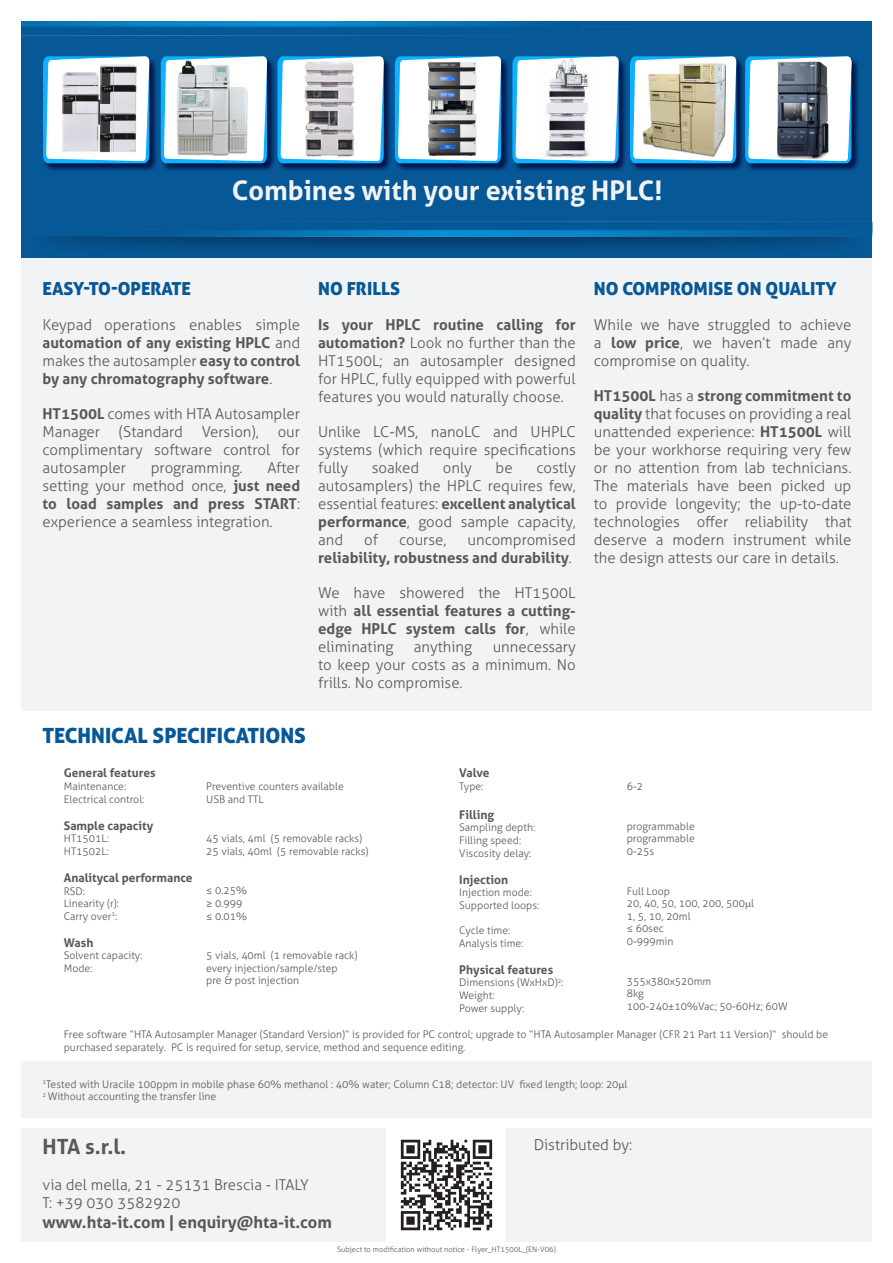
<style>
.page{position:relative;width:893px;height:1263px;background:#fff}
.page>*{position:absolute;margin:0;border:0;box-sizing:border-box;transform-origin:0 0}
.t1{font:700 27px "Aller";color:#f2f3f4}
.t2{font:21px "Aller Display";color:#075897}
.t3{font:700 21px "Aller";color:#57585a}
.t4{font:18px "Aller Display";color:#075897}
.t5{font:700 16.5px "Aller";color:#57585a}
.t6{font:300 15px/18px "Aller";color:#57585a;text-align:justify}
.t7{font:700 15px/18px "Aller";color:#57585a;text-align:justify}
.t8{font:700 12px "Aller";color:#57585a}
.t9{font:300 10.5px/12.6px "Aller";color:#57585a}
.t10{font:300 7.5px "Aller";color:#57585a}
.s1{font-weight:300}
.s2{font-weight:700}
</style>
<div class="page">
<div style="left:21px;top:21px;width:851px;height:689px;background:#f2f3f4"></div>
<div style="left:21px;top:1128px;width:851px;height:114px;background:#f2f3f4"></div>
<img style="left:387px;top:1128px;width:119px;height:114px">
<div style="left:21px;top:1062px;width:851px;height:56px;background:#f2f3f4"></div>
<div style="left:22px;top:21px;width:850px;height:237px;background:#075897"></div>
<svg style="left:45px;top:58px;width:112px;height:113px"></svg>
<svg style="left:43px;top:56px;width:106px;height:107px;background:#92d9fc"></svg>
<img style="left:54px;top:58px;width:88px;height:101px">
<svg style="left:160px;top:58px;width:115px;height:113px"></svg>
<svg style="left:161px;top:56px;width:106px;height:107px;background:#c3e9fd"></svg>
<img style="left:176px;top:61px;width:71px;height:94px">
<svg style="left:280px;top:59px;width:111px;height:112px"></svg>
<svg style="left:277px;top:56px;width:107px;height:107px;background:#d2eefc"></svg>
<img style="left:305px;top:62px;width:49px;height:94px">
<img style="left:36px;top:221px;width:827px;height:19px">
<img style="left:22px;top:21px;width:571px;height:15px">
<svg style="left:394px;top:58px;width:115px;height:113px"></svg>
<svg style="left:395px;top:56px;width:106px;height:107px;background:#ceedfd"></svg>
<img style="left:423px;top:61px;width:58px;height:98px">
<svg style="left:515px;top:59px;width:111px;height:112px"></svg>
<svg style="left:512px;top:56px;width:107px;height:107px;background:#d0edfc"></svg>
<img style="left:540px;top:57px;width:54px;height:104px">
<svg style="left:632px;top:58px;width:112px;height:113px"></svg>
<svg style="left:630px;top:56px;width:106px;height:107px;background:#b2e3fb"></svg>
<img style="left:643px;top:63px;width:82px;height:93px">
<svg style="left:747px;top:58px;width:112px;height:113px"></svg>
<svg style="left:745px;top:56px;width:106px;height:107px;background:#79cffa"></svg>
<img style="left:754px;top:61px;width:97px;height:98px">
<h1 class="t1" style="left:232px;top:174px;width:432px">Combines with your existing HPLC!</h1>
<p class="t4" style="left:43px;top:277px;width:150px">EASY-TO-OPERATE</p>
<p class="t7" style="left:43px;top:315px;width:259px"><span class="s1">Keypad operations enables simple </span>automation of any existing HPLC <span class="s1">and makes the autosampler</span> easy to control by any chromatography software<span class="s1">.</span></p>
<p class="t6" style="left:43px;top:404px;width:259px"><span class="s2">HT1500L</span> comes with HTA Autosampler Manager (Standard Version), our complimentary software control for autosampler</p>
<p class="t6" style="left:43px;top:458px;width:259px;text-indent:225px">After setting your method once, <span class="s2">just need to load samples and press START</span>: experience a seamless integration.</p>
<p class="t6" style="left:151px;top:458px;width:93px">programming.</p>
<p class="t4" style="left:318px;top:277px;width:84px">NO FRILLS</p>
<p class="t6" style="left:318px;top:315px;width:259px"><span class="s2">Is your HPLC routine calling for automation?</span> Look no further than the HT1500L; an autosampler designed for HPLC, fully equipped with powerful features you would naturally choose.</p>
<p class="t6" style="left:318px;top:422px;width:259px">Unlike LC-MS, nanoLC and UHPLC systems (which require specifications fully</p>
<p class="t6" style="left:318px;top:458px;width:259px;text-indent:218px">costly autosamplers) the HPLC requires few, essential features: <span class="s2">excellent analytical performance</span>, good sample capacity, and</p>
<p class="t6" style="left:372px;top:458px;width:49px">soaked</p>
<p class="t6" style="left:443px;top:458px;width:31px">only</p>
<p class="t6" style="left:496px;top:458px;width:19px">be</p>
<p class="t6" style="left:364px;top:530px;width:15px">of</p>
<p class="t6" style="left:399px;top:530px;width:49px">course,</p>
<p class="t7" style="left:318px;top:530px;width:259px;text-align:right"><span class="s1">uncompromised<br></span>reliability, robustness and durability<span class="s1">.</span></p>
<p class="t7" style="left:318px;top:583px;width:259px"><span class="s1">We have showered the HT1500L with</span> all essential features a cutting&shy;edge HPLC system calls for<span class="s1">, while eliminating</span></p>
<p class="t6" style="left:414px;top:637px;width:60px">anything</p>
<p class="t6" style="left:318px;top:637px;width:259px;text-indent:174px">unnecessary to keep your costs as a minimum. No frills. No compromise.</p>
<p class="t4" style="left:594px;top:277px;width:244px">NO COMPROMISE ON QUALITY</p>
<p class="t6" style="left:594px;top:315px;width:259px">While we have struggled to achieve a <span class="s2">low price</span>, we haven’t made any compromise on quality.</p>
<p class="t6" style="left:594px;top:386px;width:259px"><span class="s2">HT1500L</span> has a <span class="s2">strong commitment to quality</span> that focuses on providing a real unattended experience: <span class="s2">HT1500L</span> will be your workhorse requiring very few or no attention from lab technicians.<br>The materials have been picked up to provide longevity; the up-to-date technologies offer reliability that deserve a modern instrument while the design attests our care in details.</p>
<h2 class="t2" style="left:43px;top:722px;width:265px">TECHNICAL SPECIFICATIONS</h2>
<p class="t8" style="left:64px;top:766px;width:93px">General features</p>
<p class="t9" style="left:64px;top:780px;width:82px">Maintenance:<br>Electrical control:</p>
<p class="t8" style="left:64px;top:818px;width:91px">Sample capacity</p>
<p class="t9" style="left:64px;top:832px;width:47px">HT1501L:<br>HT1502L:</p>
<p class="t8" style="left:64px;top:870px;width:130px">Analitycal performance</p>
<p class="t9" style="left:64px;top:884px;width:57px">RSD:<br>Linearity (r):<br>Carry over<sup>1</sup>:</p>
<p class="t8" style="left:64px;top:935px;width:31px">Wash</p>
<p class="t9" style="left:64px;top:949px;width:80px">Solvent capacity:<br>Mode:</p>
<p class="t8" style="left:459px;top:766px;width:32px">Valve</p>
<p class="t9" style="left:459px;top:780px;width:26px">Type:</p>
<p class="t8" style="left:459px;top:807px;width:37px">Filling</p>
<p class="t9" style="left:459px;top:821px;width:77px">Sampling depth:<br>Filling speed:<br>Viscosity delay:</p>
<p class="t8" style="left:459px;top:872px;width:50px">Injection</p>
<p class="t9" style="left:459px;top:886px;width:81px">Injection mode:<br>Supported loops:</p>
<p class="t9" style="left:459px;top:924px;width:66px">Cycle time:<br>Analysis time:</p>
<p class="t8" style="left:459px;top:962px;width:95px">Physical features</p>
<p class="t9" style="left:459px;top:976px;width:106px">Dimensions (WxHxD)<sup>2</sup>:<br>Weight:<br>Power supply:</p>
<p class="t9" style="left:206px;top:780px;width:139px">Preventive counters available<br>USB and TTL</p>
<p class="t9" style="left:206px;top:832px;width:164px">45 vials, 4ml (5 removable racks)<br>25 vials, 40ml (5 removable racks)</p>
<p class="t9" style="left:206px;top:884px;width:43px">≤ 0.25% ≥ 0.999 ≤ 0.01%</p>
<p class="t9" style="left:206px;top:949px;width:153px">5 vials, 40ml (1 removable rack) every injection/sample/step<br>pre &amp; post injection</p>
<p class="t9" style="left:627px;top:780px;width:18px">6-2</p>
<p class="t9" style="left:627px;top:820px;width:70px;text-align:justify">programmable programmable 0-25s</p>
<p class="t9" style="left:627px;top:884px;width:129px">Full Loop<br>20, 40, 50, 100, 200, 500 l<br>1, 5, 10, 20ml<br>≤ 60sec<br>0-999min</p>
<p class="t9" style="left:627px;top:974px;width:163px">355x380x520mm<br>8kg<br>100-240±10%Vac; 50-60Hz; 60W</p>
<p class="t9" style="left:64px;top:1028px;width:766px">Free software “HTA Autosampler Manager (Standard Version)“ is provided for PC control; upgrade to “HTA Autosampler Manager (CFR 21 Part 11 Version)“ should be purchased separately. PC is required for setup, service, method and sequence editing.</p>
<p class="t9" style="left:43px;top:1077px;width:586px"><sup>1</sup>Tested with Uracile 100ppm in mobile phase 60% methanol : 40% water; Column C18; detector: UV fixed length; loop: 20 l<br><sup>2</sup> Without accounting the transfer line</p>
<h2 class="t3" style="left:43px;top:1134px;width:85px">HTA s.r.l.</h2>
<p class="t6" style="left:43px;top:1176px;width:268px">via del mella, 21 - 25131 Brescia - ITALY<br>T: +39 030 3582920</p>
<p class="t5" style="left:43px;top:1212px;width:291px">www.hta-it.com | enquiry@hta-it.com</p>
<p class="t6" style="left:534px;top:1136px;width:100px">Distributed by:</p>
<p class="t10" style="left:337px;top:1245px;width:220px">Subject to modification without notice - Flyer_HT1500L_(EN-V06)</p>
</div>
